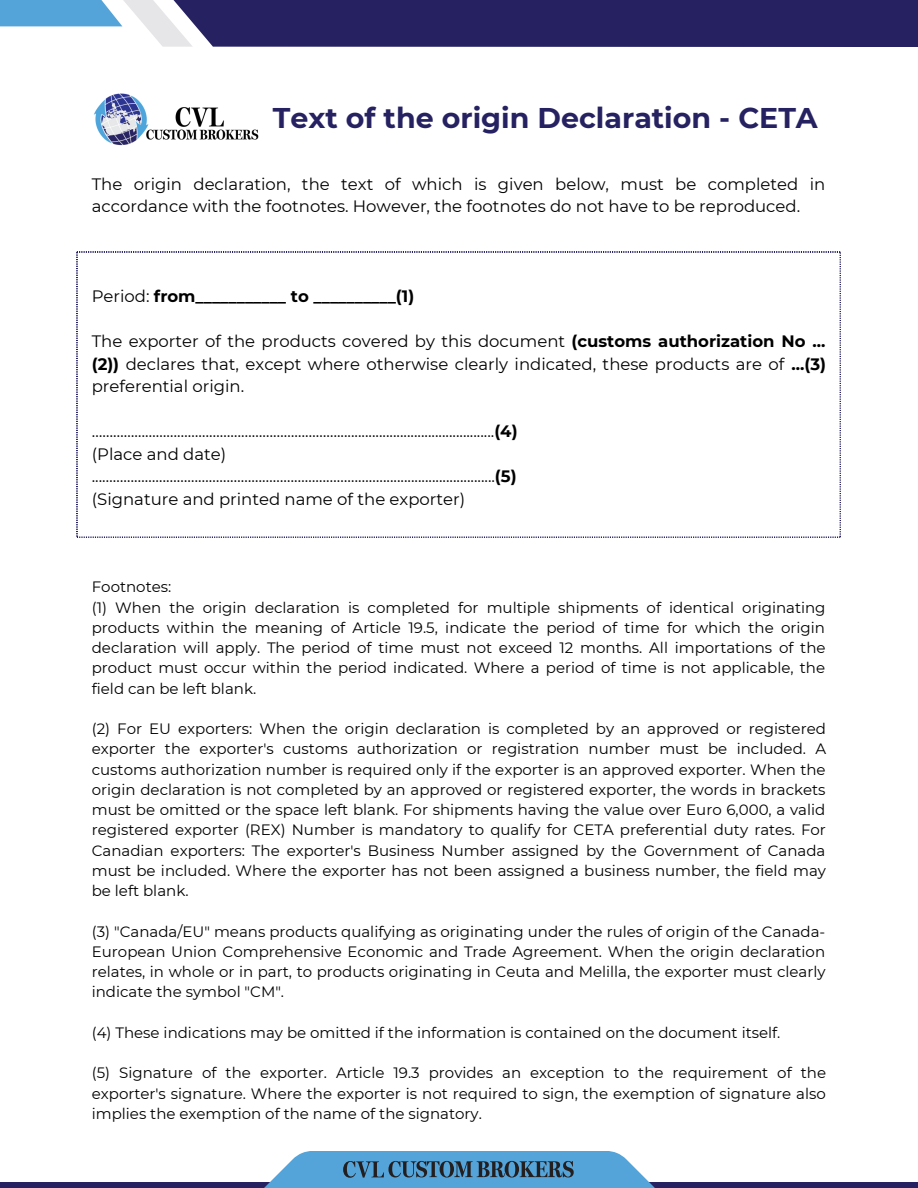
<style>
.page{position:relative;width:918px;height:1188px;background:#fff}
.page>*{position:absolute;margin:0;border:0;box-sizing:border-box;transform-origin:0 0}
.t1{font:700 28.5px "Montserrat";color:#262262}
.t2{font:16.5px/22.5px "Montserrat";color:#000}
.t3{font:700 16.5px "Montserrat";color:#000}
.t4{font:15px/20.2px "Montserrat";color:#000;text-align:justify}
.s1{font-weight:400}
.s2{font-weight:700}
</style>
<div class="page">
<img style="left:93px;top:93px;width:166px;height:53px">
<svg style="left:0;top:0;width:918px;height:47px;background:#474a80"></svg>
<div style="left:0;top:1183px;width:918px;height:5px;background:#262262"></div>
<svg style="left:248px;top:1151px;width:423px;height:37px"></svg>
<svg style="left:77px;top:252px;width:764px;height:286px"></svg>
<p class="t1" style="left:273px;top:101px;width:546px">Text of the origin Declaration - CETA</p>
<p class="t2" style="left:92px;top:173px;width:735px">The origin declaration, the text of which is given below, must be completed in accordance with the footnotes. However, the footnotes do not have to be reproduced.</p>
<p class="t3" style="left:92px;top:286px;width:324px"><span class="s1">Period:</span> from___________ to __________(1)</p>
<p class="t2" style="left:92px;top:330px;width:736px;text-align:justify">The exporter of the products covered by this document <span class="s2">(customs authorization No ... (2))</span> declares that, except where otherwise clearly indicated, these products are of <span class="s2">...(3) </span>preferential origin.</p>
<p class="t2" style="left:92px;top:420px;width:427px">…………………………………………………………….............................................<span class="s2">(4)</span></p>
<p class="t2" style="left:92px;top:443px;width:136px">(Place and date)</p>
<p class="t2" style="left:92px;top:465px;width:426px">...…………………………………………………………………….................................<span class="s2">(5)</span></p>
<p class="t2" style="left:92px;top:488px;width:375px">(Signature and printed name of the exporter)</p>
<p class="t4" style="left:92px;top:577px;width:81px">Footnotes:</p>
<p class="t4" style="left:92px;top:597px;width:735px">(1) When the origin declaration is completed for multiple shipments of identical originating products within the meaning of Article 19.5, indicate the period of time for which the origin declaration will apply. The period of time must not exceed 12 months. All importations of the product must occur within the period indicated. Where a period of time is not applicable, the field can be left blank.</p>
<p class="t4" style="left:92px;top:719px;width:736px">(2) For EU exporters: When the origin declaration is completed by an approved or registered exporter the exporter's customs authorization or registration number must be included. A customs authorization number is required only if the exporter is an approved exporter. When the origin declaration is not completed by an approved or registered exporter, the words in brackets must be omitted or the space left blank. For shipments having the value over Euro 6,000, a valid registered exporter (REX) Number is mandatory to qualify for CETA preferential duty rates. For Canadian exporters: The exporter's Business Number assigned by the Government of Canada must be included. Where the exporter has not been assigned a business number, the field may be left blank.</p>
<p class="t4" style="left:92px;top:921px;width:735px">(3) "Canada/EU" means products qualifying as originating under the rules of origin of the Canada-European Union Comprehensive Economic and Trade Agreement. When the origin declaration relates, in whole or in part, to products originating in Ceuta and Melilla, the exporter must clearly indicate the symbol "CM".</p>
<p class="t4" style="left:92px;top:1022px;width:690px">(4) These indications may be omitted if the information is contained on the document itself.</p>
<p class="t4" style="left:92px;top:1063px;width:736px">(5) Signature of the exporter. Article 19.3 provides an exception to the requirement of the exporter's signature. Where the exporter is not required to sign, the exemption of signature also implies the exemption of the name of the signatory.</p>
</div>
